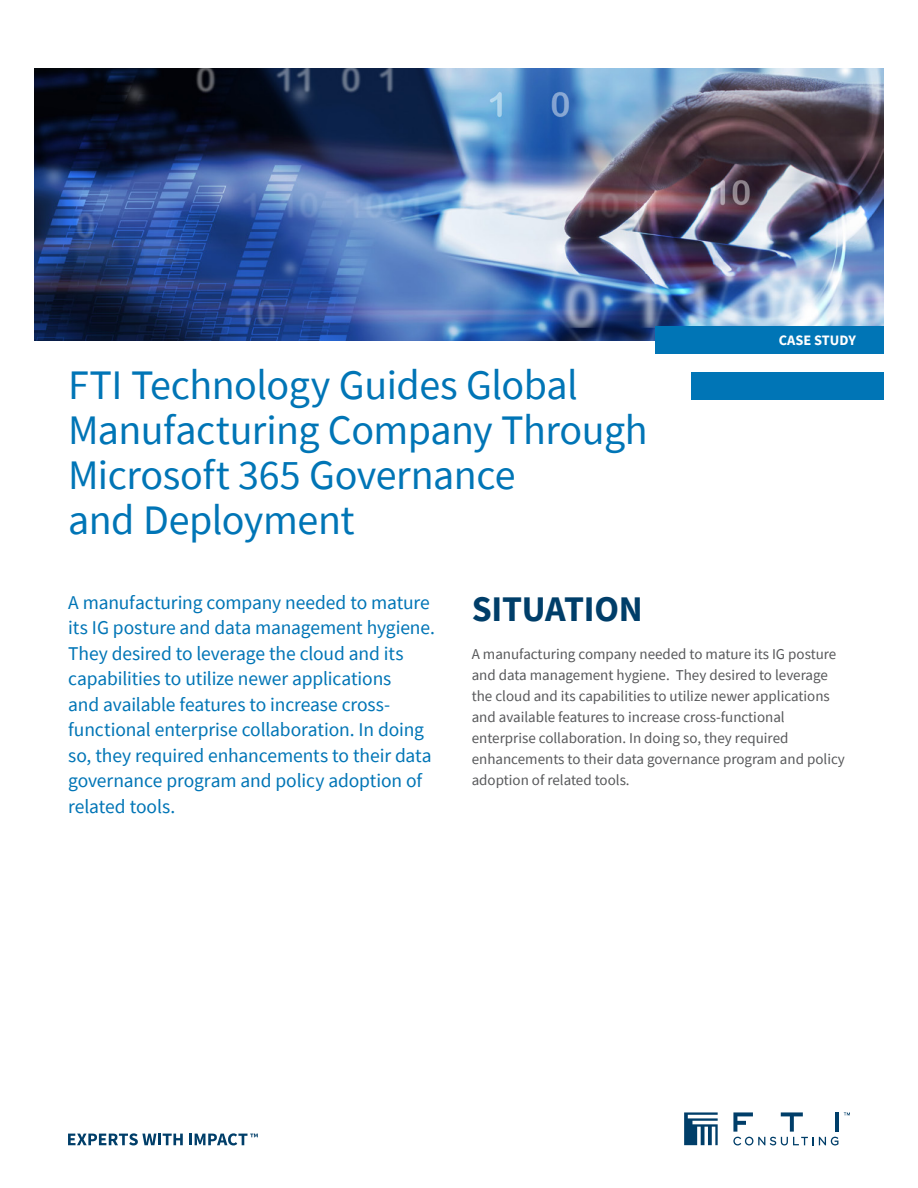
<style>
.page{position:relative;width:918px;height:1188px;background:#fff}
.page>*{position:absolute;margin:0;border:0;box-sizing:border-box;transform-origin:0 0}
.Headline{font:42px/45px "Source Sans Pro";letter-spacing:-.01em;color:#0075b6}
.Heading{font:700 36px "Source Sans Pro";letter-spacing:-.01em;color:#003e69}
.Intro{font:19.5px/25.5px "Source Sans Pro";letter-spacing:-.005em;color:#0075b6}
.Body_Copy{font:15px/21px "Source Sans Pro";color:#57585a}
.Label{font:700 14.4px "Source Sans Pro";color:#fff}
</style>
<div class="page">
<svg style="left:68px;top:1133px;width:115px;height:12px"></svg>
<svg style="left:189px;top:1133px;width:69px;height:12px"></svg>
<svg style="left:684px;top:1112px;width:34px;height:33px"></svg>
<svg style="left:844px;top:1112px;width:6px;height:3px"></svg>
<hr style="left:835px;top:1112px;width:4px;height:20px;background:#003e69">
<svg style="left:733px;top:1112px;width:105px;height:33px"></svg>
<img style="left:34px;top:68px;width:850px;height:272px">
<div style="left:655px;top:326px;width:229px;height:28px;background:#0075b6"></div>
<div style="left:691px;top:372px;width:193px;height:27px;background:#0075b6"></div>
<p class="Headline" style="left:68px;top:363px;width:581px">FTI Technology Guides Global<br>Manufacturing Company Through<br>Microsoft 365 Governance<br>and Deployment</p>
<p class="Label" style="left:779px;top:330px;width:79px">CASE STUDY</p>
<p class="Intro" style="left:68px;top:589px;width:368px">A manufacturing company needed to mature its IG posture and data management hygiene.<br>They desired to leverage the cloud and its capabilities to utilize newer applications<br>and available features to increase cross&shy;functional enterprise collaboration. In doing so, they required enhancements to their data governance program and policy adoption of related tools.</p>
<p class="Heading" style="left:472px;top:585px;width:173px">SITUATION</p>
<p class="Body_Copy" style="left:472px;top:643px;width:375px">A manufacturing company needed to mature its IG posture and data management hygiene. They desired to leverage the cloud and its capabilities to utilize newer applications and available features to increase cross-functional enterprise collaboration. In doing so, they required enhancements to their data governance program and policy adoption of related tools.</p>
</div>
